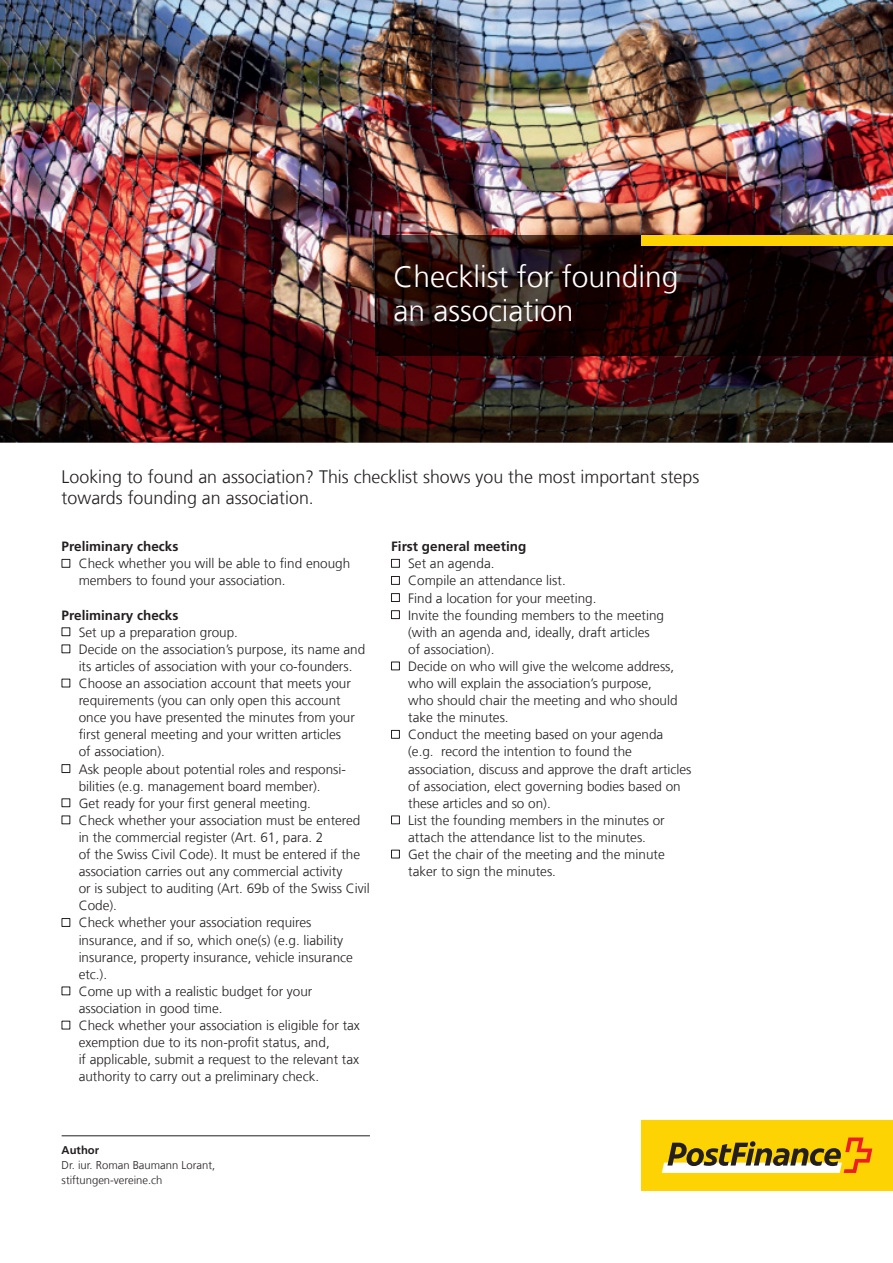
<style>
.page{position:relative;width:893px;height:1263px;background:#fff}
.page>*{position:absolute;margin:0;border:0;box-sizing:border-box;transform-origin:0 0}
.t1{font:300 30px/34px "Frutiger LT Com";color:#fff}
.t2{font:300 18px/21.3px "Frutiger LT Com";color:#231f20}
.t3{font:300 13.5px/17.1px "Frutiger LT Com";color:#231f20}
.t4{font:700 13.5px "Frutiger LT Com";color:#231f20}
.t5{font:300 11.25px/14.9px "Frutiger LT Com";color:#231f20}
.t6{font:700 11.25px "Frutiger LT Com";color:#231f20}
</style>
<div class="page">
<svg style="left:641px;top:1120px;width:252px;height:71px;background:#e7c11c"></svg>
<img style="left:0;top:0;width:893px;height:443px">
<img style="left:375px;top:235px;width:518px;height:120px">
<div style="left:641px;top:235px;width:252px;height:10px;background:#fed304"></div>
<div style="left:62px;top:559px;width:8px;height:9px;border:1px solid #231f20"></div>
<div style="left:62px;top:627px;width:8px;height:9px;border:1px solid #231f20"></div>
<div style="left:62px;top:764px;width:8px;height:9px;border:1px solid #231f20"></div>
<div style="left:62px;top:798px;width:8px;height:9px;border:1px solid #231f20"></div>
<div style="left:62px;top:918px;width:8px;height:9px;border:1px solid #231f20"></div>
<div style="left:391px;top:559px;width:9px;height:9px;border:1px solid #231f20"></div>
<div style="left:391px;top:576px;width:9px;height:9px;border:1px solid #231f20"></div>
<div style="left:391px;top:593px;width:9px;height:9px;border:1px solid #231f20"></div>
<div style="left:391px;top:610px;width:9px;height:9px;border:1px solid #231f20"></div>
<div style="left:391px;top:662px;width:9px;height:8px;border:1px solid #231f20"></div>
<div style="left:391px;top:730px;width:9px;height:9px;border:1px solid #231f20"></div>
<div style="left:391px;top:816px;width:9px;height:8px;border:1px solid #231f20"></div>
<div style="left:391px;top:850px;width:9px;height:8px;border:1px solid #231f20"></div>
<hr style="left:62px;top:1135px;width:308px;height:1px;background:#231f20">
<h1 class="t1" style="left:393px;top:260px;width:287px">Checklist for founding an association</h1>
<h2 class="t2" style="left:62px;top:466px;width:639px">Looking to found an association? This checklist shows you the most important steps towards founding an association.</h2>
<p class="t4" style="left:62px;top:539px;width:118px">Preliminary checks</p>
<p class="t3" style="left:79px;top:555px;width:273px">Check whether you will be able to find enough members to found your association.</p>
<p class="t4" style="left:62px;top:607px;width:118px">Preliminary checks</p>
<p class="t3" style="left:79px;top:624px;width:293px">Set up a preparation group.<br>Decide on the association’s purpose, its name and its articles of association with your co-founders.<br>Choose an association account that meets your requirements (you can only open this account once you have presented the minutes from your first general meeting and your written articles<br>of association).<br>Ask people about potential roles and responsi&shy;bilities (e.g. management board member).<br>Get ready for your first general meeting.<br>Check whether your association must be entered in the commercial register (Art. 61, para. 2<br>of the Swiss Civil Code). It must be entered if the association carries out any commercial activity<br>or is subject to auditing (Art. 69b of the Swiss Civil Code).<br>Check whether your association requires insurance, and if so, which one(s) (e.g. liability insurance, property insurance, vehicle insurance etc.).<br>Come up with a realistic budget for your association in good time.<br>Check whether your association is eligible for tax exemption due to its non-profit status, and,<br>if applicable, submit a request to the relevant tax authority to carry out a preliminary check.</p>
<p class="t4" style="left:391px;top:539px;width:137px">First general meeting</p>
<p class="t3" style="left:408px;top:555px;width:285px">Set an agenda.<br>Compile an attendance list.<br>Find a location for your meeting.<br>Invite the founding members to the meeting (with an agenda and, ideally, draft articles<br>of association).<br>Decide on who will give the welcome address, who will explain the association’s purpose,<br>who should chair the meeting and who should take the minutes.<br>Conduct the meeting based on your agenda (e.g. record the intention to found the association, discuss and approve the draft articles of association, elect governing bodies based on these articles and so on).<br>List the founding members in the minutes or attach the attendance list to the minutes.<br>Get the chair of the meeting and the minute taker to sign the minutes.</p>
<p class="t6" style="left:62px;top:1144px;width:39px">Author</p>
<p class="t5" style="left:62px;top:1158px;width:155px">Dr. iur. Roman Baumann Lorant, stiftungen-vereine.ch</p>
</div>
